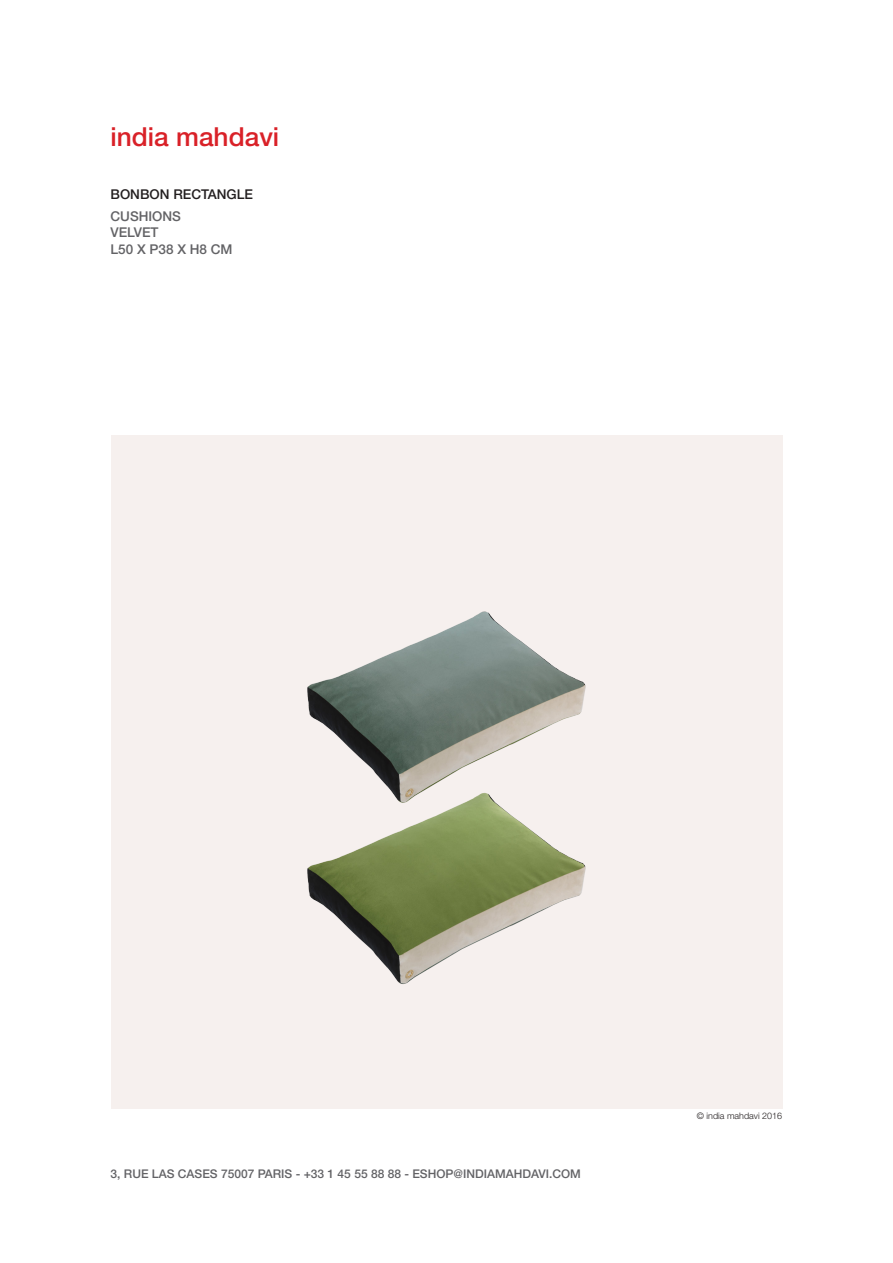
<style>
.page{position:relative;width:893px;height:1263px;background:#fff}
.page>*{position:absolute;margin:0;border:0;box-sizing:border-box;transform-origin:0 0}
.t1{font:500 26.25px "Helvetica Neue LT Std";color:#d92128}
.Matières_dimensions{font:500 13.5px "Helvetica Neue LT Std";color:#636366}
.Nom_Modèles{font:500 13.5px "Helvetica Neue LT Std";color:#231f20}
.t2{font:500 12px "Helvetica Neue LT Std";color:#636366}
.t3{font:300 9px "Helvetica Neue LT Std";color:#231f20}
</style>
<div class="page">
<div style="left:111px;top:435px;width:671px;height:673px;background:#f4edea"></div>
<img style="left:307px;top:611px;width:279px;height:373px">
<p class="t1" style="left:111px;top:121px;width:170px">india mahdavi</p>
<p class="Nom_Modèles" style="left:111px;top:186px;width:144px">BONBON RECTANGLE</p>
<p class="Matières_dimensions" style="left:111px;top:208px;width:72px">CUSHIONS</p>
<p class="Matières_dimensions" style="left:111px;top:225px;width:50px">VELVET</p>
<p class="Matières_dimensions" style="left:111px;top:241px;width:124px">L50 X P38 X H8 CM</p>
<p class="t2" style="left:111px;top:1166px;width:472px">3, RUE LAS CASES 75007 PARIS - +33 1 45 55 88 88 - ESHOP@INDIAMAHDAVI.COM</p>
<p class="t3" style="left:697px;top:1110px;width:87px">© india mahdavi 2016</p>
</div>
